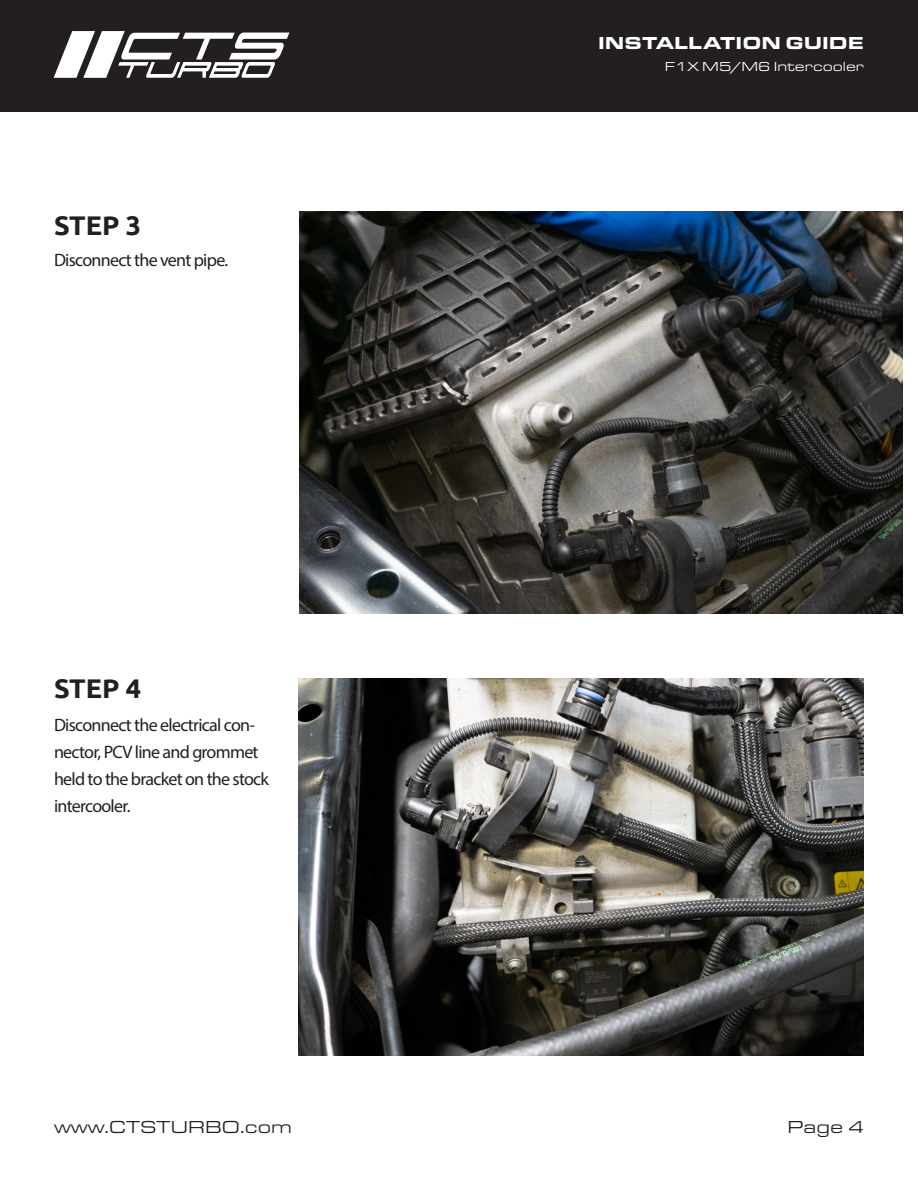
<style>
.page{position:relative;width:918px;height:1188px;background:#fff}
.page>*{position:absolute;margin:0;border:0;box-sizing:border-box;transform-origin:0 0}
.Ubuntu-Header{font:700 27px "Ubuntu";color:#231f20}
.Ubuntu-Text_Body{font:18px/27px "Myriad Pro";letter-spacing:-.04em;color:#231f20}
.t1{font:18px "Eurostile Ext";color:#231f20}
.t2{font:900 18px "Eurostile Ext";color:#fff}
.t3{font:13.5px "Eurostile Ext";color:#fff}
</style>
<div class="page">
<div style="left:0;top:0;width:918px;height:112px;background:#231f20"></div>
<svg style="left:54px;top:31px;width:235px;height:47px"></svg>
<img style="left:298px;top:678px;width:566px;height:378px">
<img style="left:300px;top:211px;width:602px;height:402px">
<p class="t2" style="left:598px;top:29px;width:267px">INSTALLATION GUIDE</p>
<p class="Ubuntu-Header" style="left:54px;top:209px;width:89px">STEP 3</p>
<p class="Ubuntu-Text_Body" style="left:54px;top:246px;width:176px">Disconnect the vent pipe.</p>
<p class="Ubuntu-Header" style="left:54px;top:672px;width:89px">STEP 4</p>
<p class="Ubuntu-Text_Body" style="left:54px;top:711px;width:217px">Disconnect the electrical con&shy;nector, PCV line and grommet held to the bracket on the stock intercooler.</p>
<p class="t3" style="left:665px;top:58px;width:201px">F1X M5/M6 Intercooler</p>
<p class="t1" style="left:54px;top:1115px;width:240px">www.CTSTURBO.com</p>
<p class="t1" style="left:787px;top:1115px;width:78px">Page 4</p>
</div>
